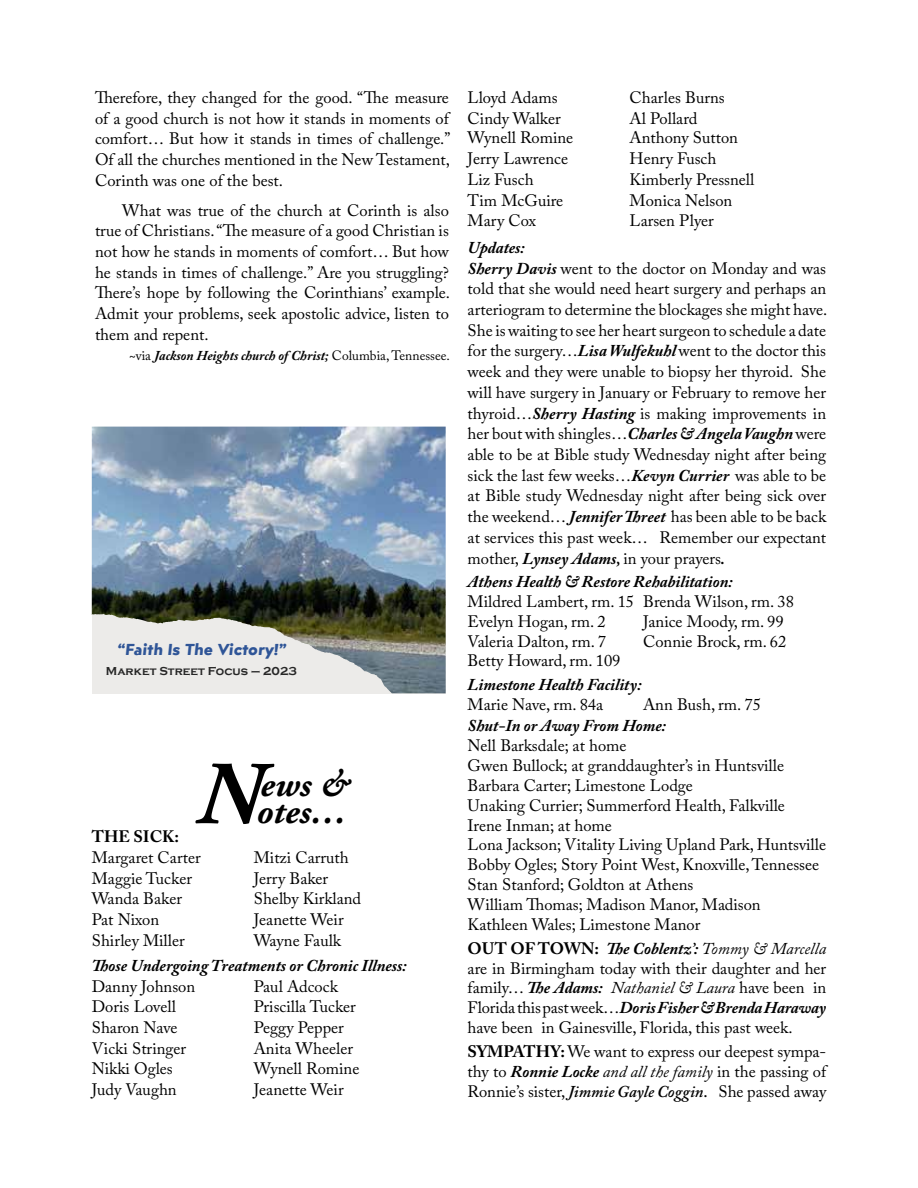
<style>
.page{position:relative;width:918px;height:1188px;background:#fff}
.page>*{position:absolute;margin:0;border:0;box-sizing:border-box;transform-origin:0 0}
.t1{font:italic 700 90px "Adobe Garamond Pro";color:#000}
.t2{font:italic 700 36px "Adobe Garamond Pro";color:#000}
.t3{font:16.5px/20.7px "Adobe Caslon Pro";color:#000;text-align:justify}
.t4{font:italic 700 16.5px "Adobe Caslon Pro";color:#000}
.t5{font:700 16.5px "Adobe Caslon Pro";color:#000}
.t6{font:italic 700 15.75px "Posterama";color:#2f5597}
.t7{font:italic 700 13.5px "Adobe Caslon Pro";color:#000}
.t8{font:700 11.85px "Copperplate Gothic";color:#262626}
.s1{font-weight:400;font-style:normal}
.s2{font-weight:700;font-style:italic}
.s3{font-weight:700}
.s4{font-style:italic}
.s5{font-weight:600;font-style:italic}
</style>
<div class="page">
<svg style="left:264px;top:427px;width:182px;height:158px;background:#869eb9"></svg>
<div style="left:92px;top:585px;width:354px;height:108px;background:#82766a;opacity:.15"></div>
<img style="left:92px;top:427px;width:172px;height:200px">
<p class="t3" style="left:95px;top:87px;width:357px">Therefore, they changed for the good. “The measure of a good church is not how it stands in moments of comfort… But how it stands in times of challenge.” Of all the churches mentioned in the New Testament, Corinth was one of the best.</p>
<p class="t3" style="left:95px;top:200px;width:357px;text-indent:27px">What was true of the church at Corinth is also true of Christians. “The measure of a good Christian is not how he stands in moments of comfort… But how he stands in times of challenge.” Are you struggling?<br>There’s hope by following the Corinthians’ example.<br>Admit your problems, seek apostolic advice, listen to them and repent.</p>
<p class="t7" style="left:129px;top:348px;width:322px"><span class="s1">~via</span> Jackson Heights church of Christ; <span class="s1">Columbia, Tennessee.</span></p>
<p class="t6" style="left:117px;top:639px;width:171px">“Faith Is The Victory!”</p>
<p class="t8" style="left:106px;top:664px;width:193px">Market Street Focus – 2023</p>
<h1 class="t1" style="left:196px;top:743px;width:66px">N</h1>
<h2 class="t2" style="left:260px;top:763px;width:91px">ews &amp;</h2>
<h2 class="t2" style="left:256px;top:790px;width:92px">otes…</h2>
<p class="t5" style="left:92px;top:827px;width:89px">THE SICK:</p>
<p class="t3" style="left:92px;top:847px;width:110px">Margaret Carter</p>
<p class="t3" style="left:254px;top:847px;width:96px">Mitzi Carruth</p>
<p class="t3" style="left:92px;top:867px;width:102px">Maggie Tucker</p>
<p class="t3" style="left:254px;top:867px;width:76px">Jerry Baker</p>
<p class="t3" style="left:92px;top:888px;width:92px">Wanda Baker</p>
<p class="t3" style="left:254px;top:888px;width:109px">Shelby Kirkland</p>
<p class="t3" style="left:92px;top:909px;width:69px">Pat Nixon</p>
<p class="t3" style="left:254px;top:909px;width:91px">Jeanette Weir</p>
<p class="t3" style="left:92px;top:930px;width:95px">Shirley Miller</p>
<p class="t3" style="left:254px;top:930px;width:89px">Wayne Faulk</p>
<p class="t4" style="left:92px;top:955px;width:316px">Those Undergoing Treatments or Chronic Illness:</p>
<p class="t3" style="left:92px;top:976px;width:105px">Danny Johnson</p>
<p class="t3" style="left:254px;top:976px;width:86px">Paul Adcock</p>
<p class="t3" style="left:92px;top:996px;width:86px">Doris Lovell</p>
<p class="t3" style="left:254px;top:996px;width:104px">Priscilla Tucker</p>
<p class="t3" style="left:92px;top:1017px;width:87px">Sharon Nave</p>
<p class="t3" style="left:254px;top:1017px;width:92px">Peggy Pepper</p>
<p class="t3" style="left:92px;top:1038px;width:96px">Vicki Stringer</p>
<p class="t3" style="left:254px;top:1038px;width:101px">Anita Wheeler</p>
<p class="t3" style="left:92px;top:1058px;width:82px">Nikki Ogles</p>
<p class="t3" style="left:254px;top:1058px;width:107px">Wynell Romine</p>
<p class="t3" style="left:92px;top:1079px;width:86px">Judy Vaughn</p>
<p class="t3" style="left:254px;top:1079px;width:91px">Jeanette Weir</p>
<p class="t3" style="left:468px;top:87px;width:92px">Lloyd Adams</p>
<p class="t3" style="left:630px;top:87px;width:97px">Charles Burns</p>
<p class="t3" style="left:468px;top:108px;width:95px">Cindy Walker</p>
<p class="t3" style="left:630px;top:108px;width:69px">Al Pollard</p>
<p class="t3" style="left:468px;top:127px;width:107px">Wynell Romine</p>
<p class="t3" style="left:630px;top:127px;width:110px">Anthony Sutton</p>
<p class="t3" style="left:468px;top:148px;width:102px">Jerry Lawrence</p>
<p class="t3" style="left:630px;top:148px;width:88px">Henry Fusch</p>
<p class="t3" style="left:468px;top:169px;width:67px">Liz Fusch</p>
<p class="t3" style="left:630px;top:169px;width:126px">Kimberly Pressnell</p>
<p class="t3" style="left:468px;top:189px;width:97px">Tim McGuire</p>
<p class="t3" style="left:630px;top:189px;width:104px">Monica Nelson</p>
<p class="t3" style="left:468px;top:210px;width:70px">Mary Cox</p>
<p class="t3" style="left:630px;top:210px;width:86px">Larsen Plyer</p>
<p class="t3" style="left:468px;top:237px;width:361px;text-align:left"><span class="s2">Updates:<br>Sherry Davis</span> went to the doctor on Monday and was told that she would need heart surgery and perhaps an arteriogram to determine the blockages she might have.<br>She is waiting to see her heart surgeon to schedule a date for the surgery…<span class="s2">Lisa Wulfekuhl</span> went to the doctor this week and they were unable to biopsy her thyroid. She will have surgery in January or February to remove her thyroid…<span class="s2">Sherry Hasting</span> is making improvements in her bout with shingles…<span class="s2">Charles &amp; Angela Vaughn</span> were able to be at Bible study Wednesday night after being sick the last few weeks…<span class="s2">Kevyn Currier</span> was able to be at Bible study Wednesday night after being sick over the weekend… <span class="s2">Jennifer Threet</span> has been able to be back at services this past week… Remember our expectant mother, <span class="s2">Lynsey Adams,</span> in your prayers<span class="s2">.</span></p>
<p class="t4" style="left:468px;top:572px;width:267px">Athens Health &amp; Restore Rehabilitation:</p>
<p class="t3" style="left:468px;top:591px;width:328px;line-height:19.8px">Mildred Lambert, rm. 15 Brenda Wilson, rm. 38<br>Evelyn Hogan, rm. 2</p>
<p class="t3" style="left:643px;top:611px;width:142px">Janice Moody, rm. 99</p>
<p class="t3" style="left:468px;top:631px;width:140px">Valeria Dalton, rm. 7</p>
<p class="t3" style="left:643px;top:631px;width:145px">Connie Brock, rm. 62</p>
<p class="t3" style="left:468px;top:650px;width:154px">Betty Howard, rm. 109</p>
<p class="t4" style="left:468px;top:675px;width:175px">Limestone Health Facility:</p>
<p class="t3" style="left:468px;top:694px;width:137px">Marie Nave, rm. 84a</p>
<p class="t3" style="left:643px;top:694px;width:119px">Ann Bush, rm. 75</p>
<p class="t4" style="left:468px;top:715px;width:200px">Shut-In or Away From Home:</p>
<p class="t3" style="left:468px;top:736px;width:360px;line-height:19.8px;text-align:left">Nell Barksdale; at home<br>Gwen Bullock; at granddaughter’s in Huntsville Barbara Carter; Limestone Lodge<br>Unaking Currier; Summerford Health, Falkville<br>Irene Inman; at home<br>Lona Jackson; Vitality Living Upland Park, Huntsville Bobby Ogles; Story Point West, Knoxville, Tennessee Stan Stanford; Goldton at Athens<br>William Thomas; Madison Manor, Madison<br>Kathleen Wales; Limestone Manor</p>
<p class="t3" style="left:468px;top:938px;width:360px;line-height:19.8px"><span class="s3">OUT OF TOWN:</span> <span class="s2">The Coblentz’:</span> <span class="s4">Tommy &amp; Marcella </span>are in Birmingham today with their daughter and her family… <span class="s2">The Adams:</span> <span class="s4">Nathaniel &amp; Laura</span> have been in Florida this past week…<span class="s2">Doris Fisher &amp; Brenda Haraway </span>have been in Gainesville, Florida, this past week.</p>
<p class="t3" style="left:468px;top:1042px;width:360px;line-height:19.8px"><span class="s3">SYMPATHY:</span> We want to express our deepest sympa&shy;thy to <span class="s2">Ronnie Locke</span> <span class="s4">and all the family</span> in the passing of Ronnie’s sister, <span class="s5">Jimmie Gayle Coggin.</span> She passed away</p>
</div>
